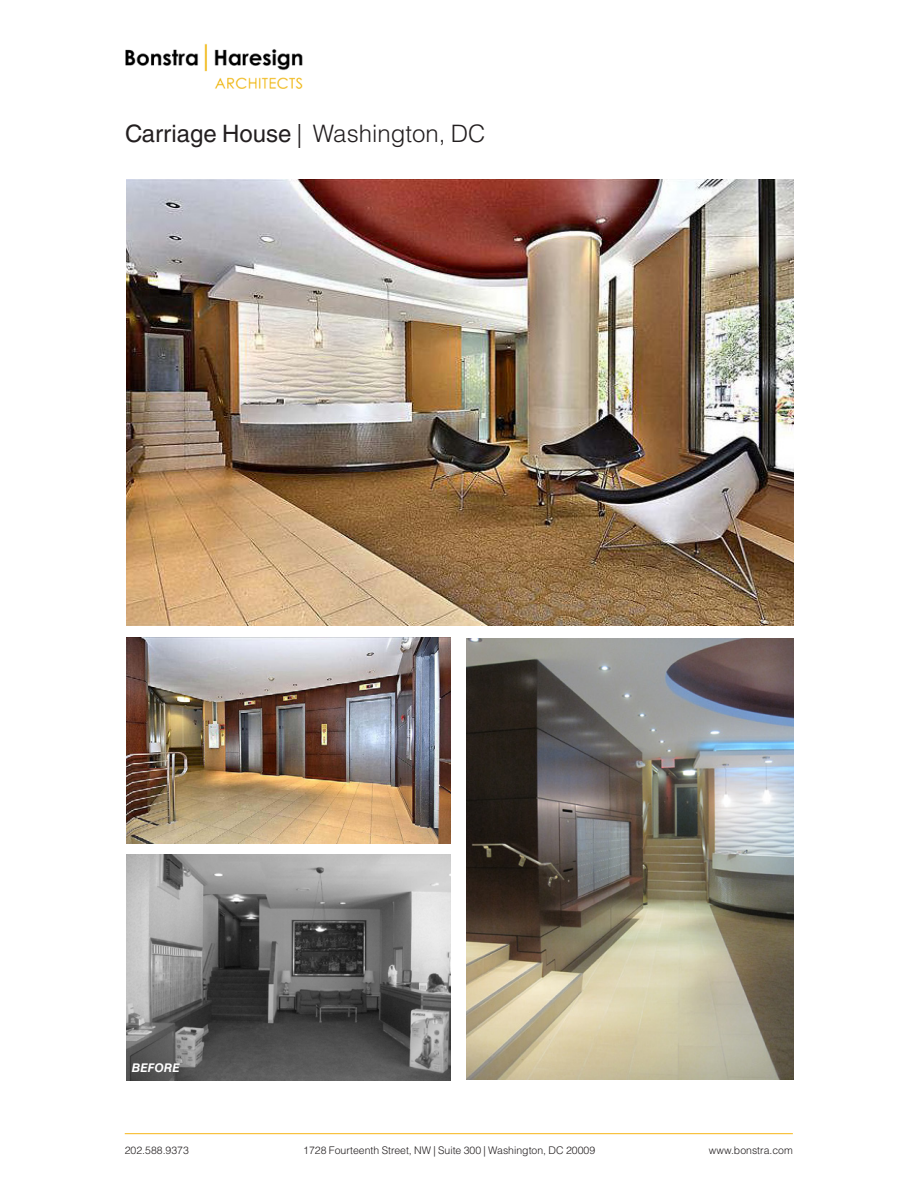
<style>
.page{position:relative;width:918px;height:1188px;background:#fff}
.page>*{position:absolute;margin:0;border:0;box-sizing:border-box;transform-origin:0 0}
.main___list___compac{font:300 24px "Helvetica LT Std";color:#231f20}
.PROJECT_SHEET_FACTS{font:italic 700 12px "Helvetica LT Std";color:#fff}
.t1{font:300 10.5px "Helvetica LT Std";color:#231f20}
.s1{font-weight:400}
</style>
<div class="page">
<img style="left:125px;top:43px;width:178px;height:46px">
<hr style="left:125px;top:1133px;width:668px;height:1px;background:#f7b518">
<img style="left:126px;top:180px;width:668px;height:445px">
<img style="left:126px;top:638px;width:324px;height:205px">
<img style="left:466px;top:639px;width:328px;height:441px">
<img style="left:126px;top:855px;width:324px;height:225px">
<p class="main___list___compac" style="left:125px;top:119px;width:362px"><span class="s1">Carriage House</span> | Washington, DC</p>
<p class="PROJECT_SHEET_FACTS" style="left:132px;top:1060px;width:49px">BEFORE</p>
<p class="t1" style="left:125px;top:1143px;width:66px">202.588.9373</p>
<p class="t1" style="left:303px;top:1143px;width:293px">1728 Fourteenth Street, NW | Suite 300 | Washington, DC 20009</p>
<p class="t1" style="left:709px;top:1143px;width:86px">www.bonstra.com</p>
</div>
